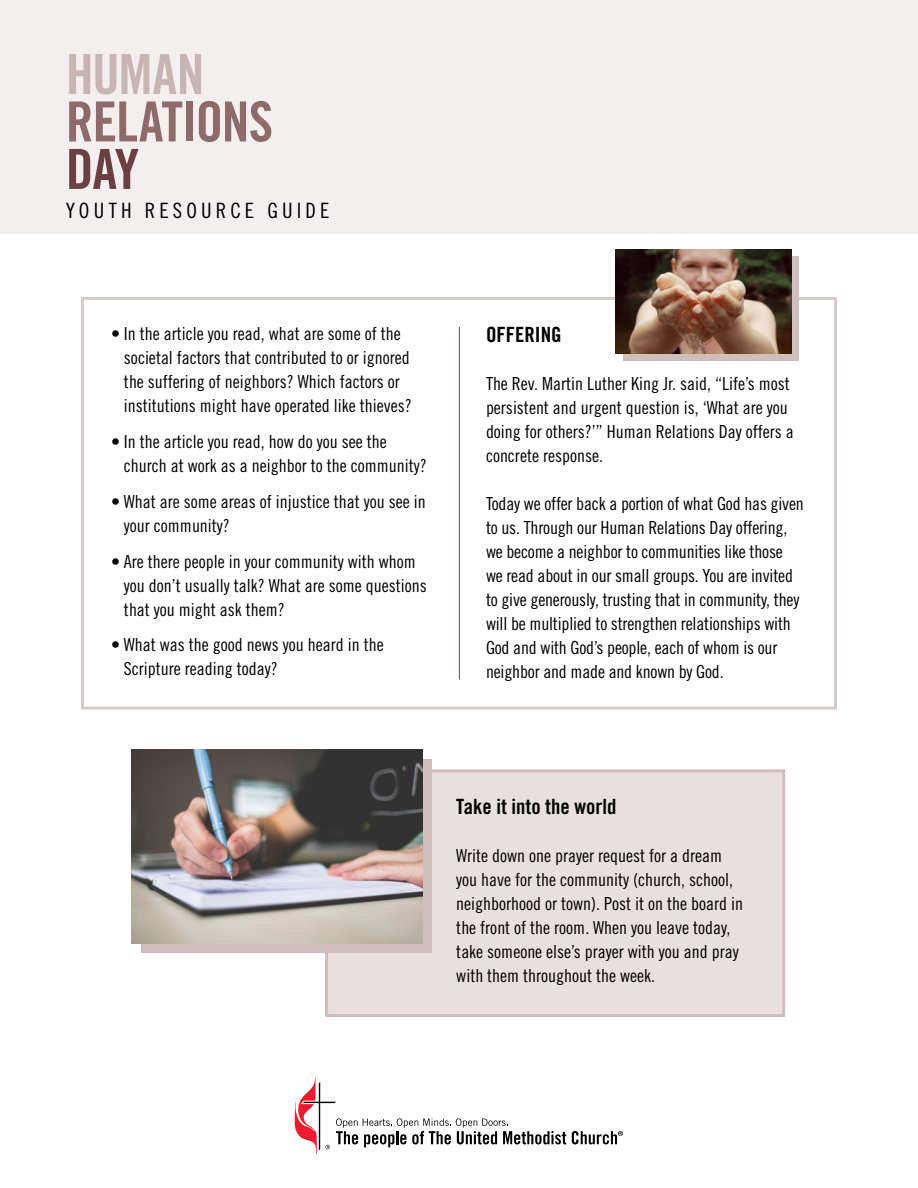
<style>
.page{position:relative;width:918px;height:1188px;background:#fff}
.page>*{position:absolute;margin:0;border:0;box-sizing:border-box;transform-origin:0 0}
.t1{font:55.35px "Trade Gothic LT Std Bd Cn 20";letter-spacing:-.015em;color:#8f6a6b}
.t2{font:55.35px "Trade Gothic LT Std Bd Cn 20";letter-spacing:-.015em;color:#c8b4b3}
.t3{font:55.35px "Trade Gothic LT Std Bd Cn 20";color:#6b4042}
.t4{font:21.15px "Trade Gothic LT Std Cn 18";letter-spacing:.195em;color:#000}
.t5{font:21px "Trade Gothic LT Std Bd Cn 20";color:#000}
.t6{font:18px/24px "Trade Gothic LT Std Cn 18";color:#000}
</style>
<div class="page">
<div style="left:0;top:0;width:918px;height:234px;background:#f3efee"></div>
<svg style="left:572px;top:1131px;width:51px;height:13px"></svg>
<svg style="left:295px;top:1077px;width:271px;height:78px"></svg>
<div style="left:81px;top:297px;width:756px;height:413px;border:3px solid #d7c9c8"></div>
<hr style="left:459px;top:327px;width:1px;height:353px;background:#6b4042">
<div style="left:623px;top:256px;width:176px;height:105px;background:#d0bebd"></div>
<img style="left:615px;top:249px;width:176px;height:105px">
<div style="left:327px;top:771px;width:457px;height:244px;background:#e8e0de"></div>
<div style="left:325px;top:769px;width:460px;height:248px;border:3px solid #d0bebd"></div>
<div style="left:141px;top:759px;width:291px;height:194px;background:#d0bebd"></div>
<img style="left:132px;top:749px;width:290px;height:194px">
<h1 class="t2" style="left:66px;top:41px;width:140px">HUMAN</h1>
<h1 class="t1" style="left:66px;top:88px;width:209px">RELATIONS</h1>
<h1 class="t3" style="left:66px;top:136px;width:75px">DAY</h1>
<p class="t4" style="left:66px;top:198px;width:265px">YOUTH RESOURCE GUIDE</p>
<p class="t6" style="left:124px;top:321px;width:289px;text-indent:-13px">• In the article you read, what are some of the societal factors that contributed to or ignored the suffering of neighbors? Which factors or institutions might have operated like thieves?</p>
<p class="t6" style="left:124px;top:429px;width:304px;text-indent:-13px">• In the article you read, how do you see the church at work as a neighbor to the community?</p>
<p class="t6" style="left:124px;top:489px;width:303px;text-indent:-13px">• What are some areas of injustice that you see in your community?</p>
<p class="t6" style="left:124px;top:549px;width:304px;text-indent:-13px">• Are there people in your community with whom you don’t usually talk? What are some questions that you might ask them?</p>
<p class="t6" style="left:124px;top:633px;width:261px;text-indent:-13px">• What was the good news you heard in the<br>Scripture reading today?</p>
<p class="t5" style="left:486px;top:322px;width:77px">OFFERING</p>
<p class="t6" style="left:486px;top:372px;width:309px">The Rev. Martin Luther King Jr. said, “Life’s most persistent and urgent question is, ‘What are you doing for others?’” Human Relations Day offers a concrete response.</p>
<p class="t6" style="left:486px;top:492px;width:319px">Today we offer back a portion of what God has given to us. Through our Human Relations Day offering, we become a neighbor to communities like those we read about in our small groups. You are invited to give generously, trusting that in community, they will be multiplied to strengthen relationships with God and with God’s people, each of whom is our neighbor and made and known by God.</p>
<p class="t5" style="left:456px;top:794px;width:162px">Take it into the world</p>
<p class="t6" style="left:456px;top:844px;width:288px">Write down one prayer request for a dream you have for the community (church, school, neighborhood or town). Post it on the board in the front of the room. When you leave today, take someone else’s prayer with you and pray with them throughout the week.</p>
</div>
